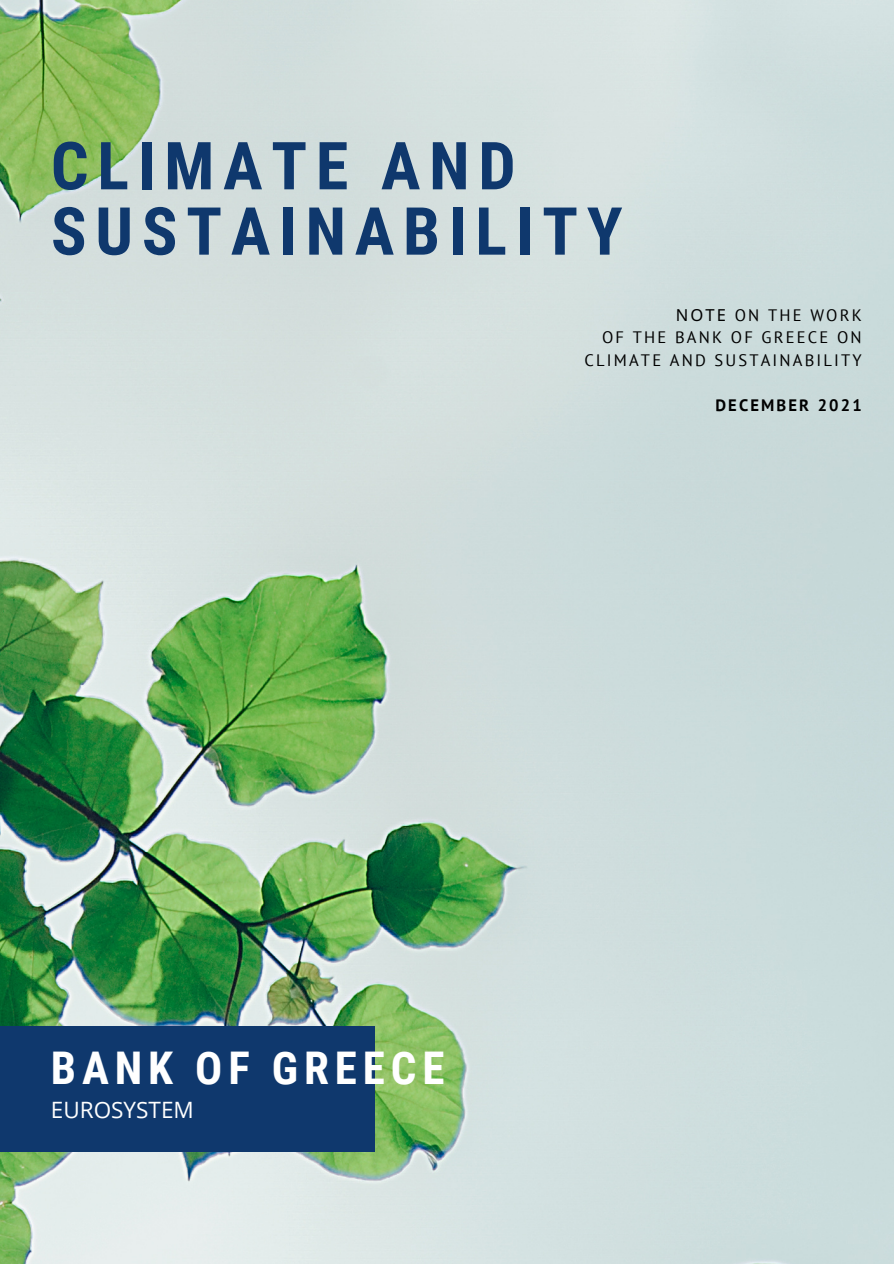
<style>
.page{position:relative;width:894px;height:1264px;background:#fff}
.page>*{position:absolute;margin:0;border:0;box-sizing:border-box;transform-origin:0 0}
.t1{font:700 66.3px/65.2px "Roboto Condensed";letter-spacing:.13em;color:#0f386d}
.t2{font:700 45px "Roboto Condensed";letter-spacing:.13em;color:#fff}
.t3{font:22.5px "Open Sans";color:#fff}
.t4{font:16.5px "PT Sans";letter-spacing:.13em;color:#000}
.t5{font:700 16.5px "PT Sans";letter-spacing:.13em;color:#000}
.s1{font-family:"Noto Sans"}
</style>
<div class="page">
<img style="left:0;top:0;width:893px;height:1263px">
<div style="left:0;top:1026px;width:374px;height:125px;background:#0f386d"></div>
<p class="t1" style="left:51px;top:134px;width:573px">CLIMATE AND<br>SUSTAINABILITY</p>
<p class="t4" style="left:675px;top:304px;width:187px"><span class="s1">ΝΟΤΕ</span> ON THE WORK</p>
<p class="t4" style="left:602px;top:326px;width:261px">OF THE BANK OF GREECE ON</p>
<p class="t4" style="left:584px;top:349px;width:278px">CLIMATE AND SUSTAINABILITY</p>
<p class="t5" style="left:715px;top:394px;width:148px">DECEMBER 2021</p>
<p class="t2" style="left:51px;top:1041px;width:395px">BANK OF GREECE</p>
<p class="t3" style="left:51px;top:1093px;width:144px">EUROSYSTEM</p>
</div>
